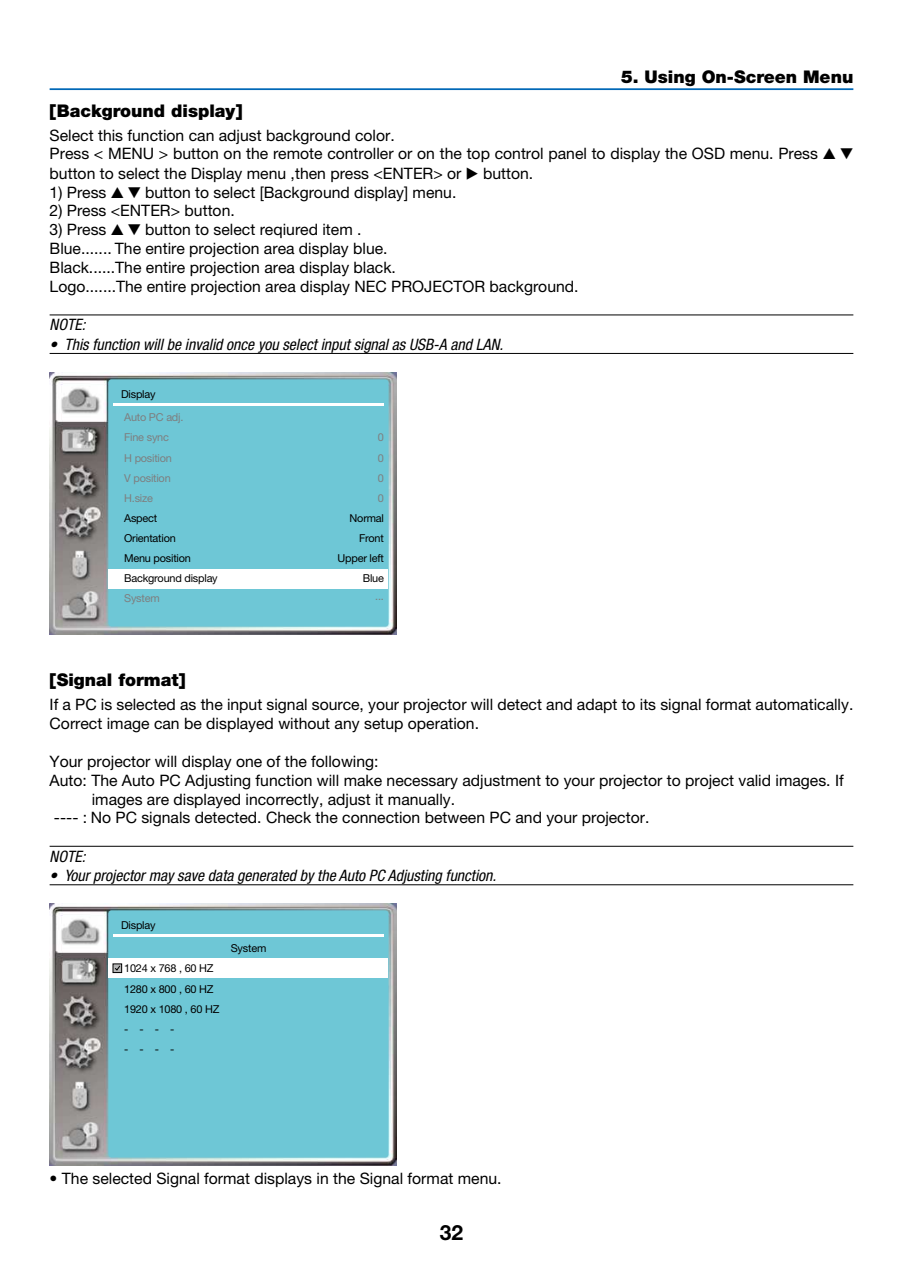
<style>
.page{position:relative;width:903px;height:1275px;background:#fff}
.page>*{position:absolute;margin:0;border:0;box-sizing:border-box;transform-origin:0 0}
.t1{font:700 21px "Helvetica Neue LT Pro";color:#000}
.t2{font:900 17.5px "Helvetica Neue LT Pro";color:#000}
.t3{font:15.75px/18.9px "Helvetica Neue LT Pro";color:#000}
.t4{font:italic condensed 15.75px "Helvetica Neue LT Pro";color:#000}
.t5{font:10.85px/20.1px "Helvetica Neue LT Pro";letter-spacing:-.02em;color:#000;text-align:right}
.t6{font:10.85px/20.1px "Helvetica Neue LT Pro";letter-spacing:-.02em;color:#7e7e7f}
</style>
<div class="page">
<hr style="left:50px;top:88px;width:803px;height:2px;background:#0068b7">
<hr style="left:50px;top:314px;width:803px;height:1px;background:#000">
<hr style="left:50px;top:353px;width:803px;height:1px;background:#000">
<hr style="left:50px;top:846px;width:803px;height:1px;background:#000">
<hr style="left:50px;top:884px;width:803px;height:1px;background:#000">
<img style="left:50px;top:372px;width:346px;height:262px">
<div style="left:109px;top:380px;width:279px;height:246px;background:#6ec7d6;border-radius:3px"></div>
<div style="left:109px;top:569px;width:279px;height:19px;background:#fff"></div>
<hr style="left:113px;top:404px;width:271px;height:2px;background:#fff">
<img style="left:50px;top:903px;width:346px;height:262px">
<div style="left:109px;top:910px;width:279px;height:247px;background:#6ec7d6;border-radius:3px"></div>
<div style="left:109px;top:958px;width:279px;height:20px;background:#fff"></div>
<hr style="left:113px;top:935px;width:271px;height:2px;background:#fff">
<div style="left:113px;top:963px;width:9px;height:10px;border:1px solid #000"></div>
<svg style="left:114px;top:965px;width:7px;height:6px"></svg>
<p class="t2" style="left:621px;top:67px;width:234px">5. Using On-Screen Menu</p>
<p class="t2" style="left:50px;top:100px;width:194px">[Background display]</p>
<p class="t3" style="left:50px;top:125px;width:805px">Select this function can adjust background color.<br>Press &lt; MENU &gt; button on the remote controller or on the top control panel to display the OSD menu. Press ▲ ▼ button to select the Display menu ,then press &lt;ENTER&gt; or ▶ button.</p>
<p class="t3" style="left:50px;top:182px;width:408px">1) Press ▲ ▼ button to select [Background display] menu.</p>
<p class="t3" style="left:50px;top:201px;width:187px">2) Press &lt;ENTER&gt; button.</p>
<p class="t3" style="left:50px;top:220px;width:530px">3) Press ▲ ▼ button to select reqiured item .<br>Blue....... The entire projection area display blue.<br>Black......The entire projection area display black.<br>Logo.......The entire projection area display NEC PROJECTOR background.</p>
<p class="t4" style="left:50px;top:315px;width:37px">NOTE:</p>
<p class="t4" style="left:50px;top:335px;width:455px">• This function will be invalid once you select input signal as USB-A and LAN.</p>
<p class="t5" style="left:121px;top:384px;width:36px">Display</p>
<p class="t6" style="left:124px;top:407px;width:61px">Auto PC adj.<br>Fine sync</p>
<p class="t6" style="left:378px;top:427px;width:8px;text-align:justify">0<br>0<br>0<br>0</p>
<p class="t6" style="left:124px;top:448px;width:49px">H position<br>V position</p>
<p class="t5" style="left:124px;top:508px;width:35px">Aspect</p>
<p class="t5" style="left:338px;top:508px;width:48px">Normal<br>Front<br>Upper left<br>Blue</p>
<p class="t6" style="left:124px;top:488px;width:30px">H.size</p>
<p class="t5" style="left:124px;top:528px;width:95px;text-align:left">Orientation<br>Menu position<br>Background display</p>
<p class="t6" style="left:124px;top:588px;width:37px">System</p>
<p class="t6" style="left:375px;top:586px;width:10px">...</p>
<p class="t2" style="left:50px;top:669px;width:138px">[Signal format]</p>
<p class="t3" style="left:50px;top:695px;width:805px">If a PC is selected as the input signal source, your projector will detect and adapt to its signal format automatically.<br>Correct image can be displayed without any setup operation.</p>
<p class="t3" style="left:50px;top:751px;width:330px">Your projector will display one of the following:</p>
<p class="t3" style="left:50px;top:770px;width:796px">Auto: The Auto PC Adjusting function will make necessary adjustment to your projector to project valid images. If</p>
<p class="t3" style="left:92px;top:789px;width:365px">images are displayed incorrectly, adjust it manually.</p>
<p class="t3" style="left:54px;top:808px;width:597px">---- : No PC signals detected. Check the connection between PC and your projector.</p>
<p class="t4" style="left:50px;top:847px;width:37px">NOTE:</p>
<p class="t4" style="left:50px;top:866px;width:448px">• Your projector may save data generated by the Auto PC Adjusting function.</p>
<p class="t5" style="left:121px;top:915px;width:36px">Display</p>
<p class="t5" style="left:231px;top:938px;width:37px">System</p>
<p class="t5" style="left:124px;top:958px;width:91px">1024 x 768 , 60 HZ</p>
<p class="t5" style="left:124px;top:999px;width:97px">1920 x 1080 , 60 HZ</p>
<p class="t5" style="left:124px;top:1019px;width:52px">- - - -</p>
<p class="t5" style="left:124px;top:1039px;width:52px">- - - -</p>
<p class="t5" style="left:124px;top:979px;width:91px">1280 x 800 , 60 HZ</p>
<p class="t3" style="left:50px;top:1169px;width:453px">• The selected Signal format displays in the Signal format menu.</p>
<h1 class="t1" style="left:440px;top:1220px;width:25px">32</h1>
</div>
